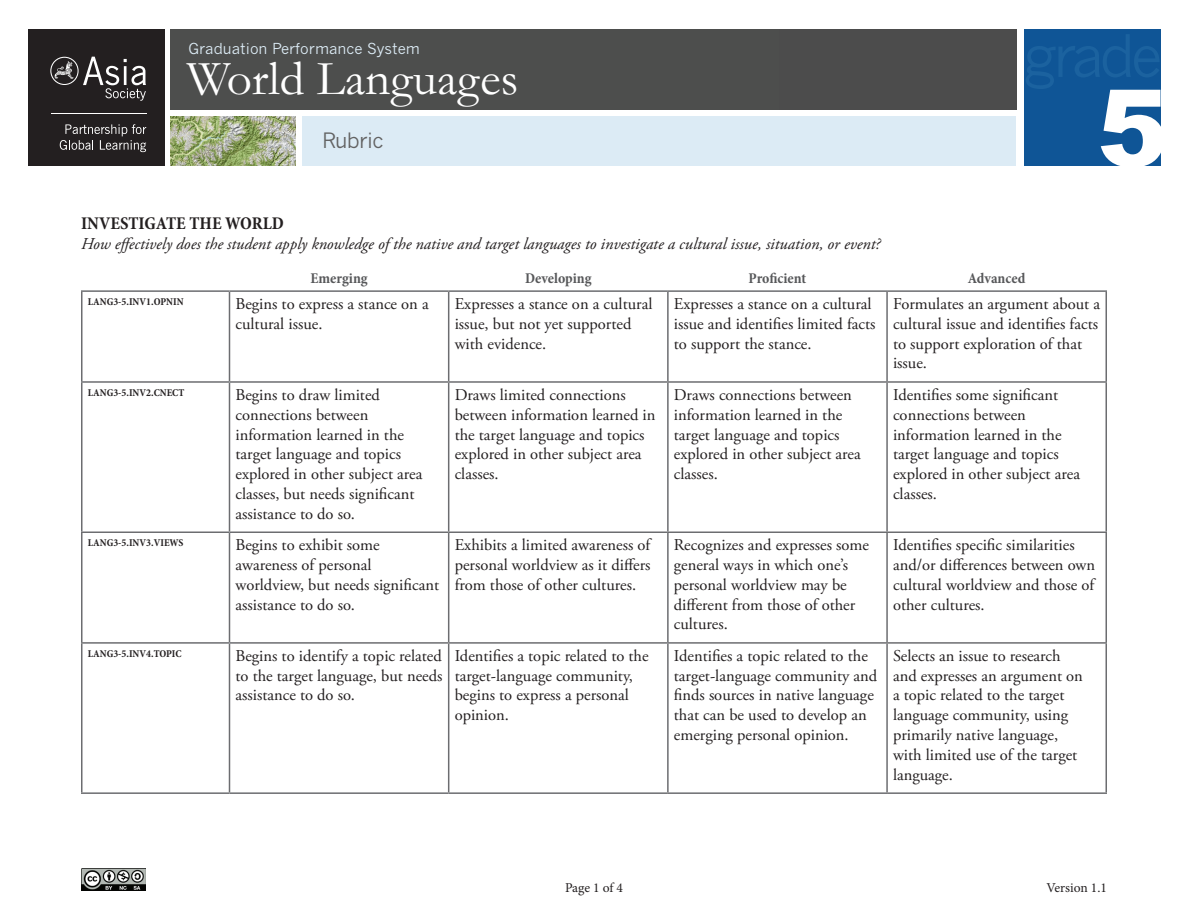
<style>
.page{position:relative;width:1188px;height:918px;background:#fff}
.page>*{position:absolute;margin:0;border:0;box-sizing:border-box;transform-origin:0 0}
.t1{font:900 106.5px "Arial";color:#fff}
.t2{font:49.5px "Garamond";color:#fff}
.t3{font:21px "News Gothic";letter-spacing:-.025em;color:#626262}
.t4{font:700 condensed 18px "Minion Pro";color:#231f20}
.t5{font:16.5px/19.8px "Adobe Garamond Pro";color:#231f20}
.t6{font:italic 16.5px "Adobe Garamond Pro";color:#231f20}
.t7{font:700 condensed 15px "Minion Pro";color:#57585a}
.t8{font:15px "News Gothic";color:#dcebf5}
.t9{font:13.5px "Minion Pro";letter-spacing:-.005em;color:#231f20}
.t10{font:700 condensed 10.5px "Minion Pro";color:#231f20}
</style>
<div class="page">
<hr style="left:81px;top:292px;width:1px;height:89px;background:#6c6d70">
<hr style="left:1106px;top:292px;width:1px;height:89px;background:#6c6d70">
<hr style="left:81px;top:383px;width:1px;height:149px;background:#6c6d70">
<hr style="left:1106px;top:383px;width:1px;height:149px;background:#6c6d70">
<hr style="left:81px;top:533px;width:1px;height:109px;background:#6c6d70">
<hr style="left:1106px;top:533px;width:1px;height:109px;background:#6c6d70">
<hr style="left:229px;top:292px;width:1px;height:89px;background:#6c6d70">
<hr style="left:229px;top:383px;width:1px;height:149px;background:#6c6d70">
<hr style="left:229px;top:533px;width:1px;height:109px;background:#6c6d70">
<hr style="left:448px;top:292px;width:1px;height:89px;background:#6c6d70">
<hr style="left:448px;top:383px;width:1px;height:149px;background:#6c6d70">
<hr style="left:448px;top:533px;width:1px;height:109px;background:#6c6d70">
<hr style="left:667px;top:292px;width:2px;height:89px;background:#6c6d70">
<hr style="left:886px;top:292px;width:2px;height:89px;background:#6c6d70">
<hr style="left:667px;top:383px;width:2px;height:149px;background:#6c6d70">
<hr style="left:886px;top:383px;width:2px;height:149px;background:#6c6d70">
<hr style="left:667px;top:533px;width:2px;height:109px;background:#6c6d70">
<hr style="left:886px;top:533px;width:2px;height:109px;background:#6c6d70">
<hr style="left:230px;top:290px;width:219px;height:2px;background:#6c6d70">
<hr style="left:449px;top:290px;width:219px;height:2px;background:#6c6d70">
<hr style="left:668px;top:290px;width:219px;height:2px;background:#6c6d70">
<hr style="left:887px;top:290px;width:220px;height:2px;background:#6c6d70">
<hr style="left:81px;top:290px;width:149px;height:2px;background:#6c6d70">
<hr style="left:81px;top:381px;width:149px;height:2px;background:#6c6d70">
<hr style="left:230px;top:381px;width:219px;height:2px;background:#6c6d70">
<hr style="left:449px;top:381px;width:219px;height:2px;background:#6c6d70">
<hr style="left:668px;top:381px;width:219px;height:2px;background:#6c6d70">
<hr style="left:887px;top:381px;width:220px;height:2px;background:#6c6d70">
<hr style="left:81px;top:532px;width:149px;height:1px;background:#6c6d70">
<hr style="left:230px;top:532px;width:219px;height:1px;background:#6c6d70">
<hr style="left:449px;top:532px;width:219px;height:1px;background:#6c6d70">
<hr style="left:668px;top:532px;width:219px;height:1px;background:#6c6d70">
<hr style="left:887px;top:532px;width:220px;height:1px;background:#6c6d70">
<hr style="left:81px;top:642px;width:149px;height:2px;background:#6c6d70">
<hr style="left:81px;top:644px;width:1px;height:148px;background:#6c6d70">
<hr style="left:230px;top:642px;width:219px;height:2px;background:#6c6d70">
<hr style="left:229px;top:644px;width:1px;height:148px;background:#6c6d70">
<hr style="left:449px;top:642px;width:219px;height:2px;background:#6c6d70">
<hr style="left:448px;top:644px;width:1px;height:148px;background:#6c6d70">
<hr style="left:668px;top:642px;width:219px;height:2px;background:#6c6d70">
<hr style="left:667px;top:644px;width:2px;height:148px;background:#6c6d70">
<hr style="left:887px;top:642px;width:220px;height:2px;background:#6c6d70">
<hr style="left:886px;top:644px;width:2px;height:148px;background:#6c6d70">
<hr style="left:1106px;top:644px;width:1px;height:148px;background:#6c6d70">
<hr style="left:81px;top:792px;width:149px;height:2px;background:#6c6d70">
<hr style="left:230px;top:792px;width:219px;height:2px;background:#6c6d70">
<hr style="left:449px;top:792px;width:219px;height:2px;background:#6c6d70">
<hr style="left:668px;top:792px;width:219px;height:2px;background:#6c6d70">
<hr style="left:887px;top:792px;width:220px;height:2px;background:#6c6d70">
<img style="left:81px;top:868px;width:65px;height:23px">
<div style="left:170px;top:29px;width:846px;height:81px;background:#4c4c4c"></div>
<div style="left:28px;top:29px;width:136px;height:136px;background:#231f20"></div>
<svg style="left:60px;top:124px;width:86px;height:28px"></svg>
<hr style="left:51px;top:114px;width:95px;height:1px;background:#fff">
<svg style="left:50px;top:57px;width:96px;height:44px"></svg>
<div style="left:302px;top:116px;width:714px;height:50px;background:#dcebf5"></div>
<img style="left:170px;top:116px;width:125px;height:50px">
<div style="left:1025px;top:30px;width:136px;height:136px;background:#0f5596"></div>
<p class="t8" style="left:188px;top:40px;width:233px">Graduation Performance System</p>
<h2 class="t2" style="left:187px;top:49px;width:333px">World Languages</h2>
<p class="t3" style="left:322px;top:128px;width:63px">Rubric</p>
<p class="t4" style="left:81px;top:211px;width:204px">INVESTIGATE THE WORLD</p>
<p class="t6" style="left:81px;top:234px;width:801px">How effectively does the student apply knowledge of the native and target languages to investigate a cultural issue, situation, or event?</p>
<p class="t7" style="left:310px;top:268px;width:59px">Emerging</p>
<p class="t7" style="left:525px;top:268px;width:68px">Developing</p>
<p class="t7" style="left:749px;top:268px;width:59px">Proficient</p>
<p class="t7" style="left:968px;top:268px;width:59px">Advanced</p>
<h1 class="t1" style="left:1097px;top:51px;width:73px">5</h1>
<p class="t10" style="left:88px;top:294px;width:97px">LANG3-5.INV1.OPNIN</p>
<p class="t5" style="left:236px;top:295px;width:195px">Begins to express a stance on a cultural issue.</p>
<p class="t5" style="left:455px;top:295px;width:199px">Expresses a stance on a cultural issue, but not yet supported with evidence.</p>
<p class="t5" style="left:674px;top:295px;width:203px">Expresses a stance on a cultural issue and identifies limited facts to support the stance.</p>
<p class="t5" style="left:893px;top:295px;width:209px">Formulates an argument about a cultural issue and identifies facts to support exploration of that issue.</p>
<p class="t10" style="left:88px;top:385px;width:98px">LANG3-5.INV2.CNECT</p>
<p class="t5" style="left:236px;top:385px;width:188px">Begins to draw limited connections between information learned in the target language and topics explored in other subject area classes, but needs significant assistance to do so.</p>
<p class="t5" style="left:455px;top:385px;width:202px">Draws limited connections between information learned in the target language and topics explored in other subject area classes.</p>
<p class="t5" style="left:674px;top:385px;width:188px">Draws connections between information learned in the target language and topics explored in other subject area classes.</p>
<p class="t5" style="left:893px;top:385px;width:188px">Identifies some significant connections between information learned in the target language and topics explored in other subject area classes.</p>
<p class="t10" style="left:88px;top:535px;width:97px">LANG3-5.INV3.VIEWS</p>
<p class="t5" style="left:236px;top:536px;width:205px">Begins to exhibit some awareness of personal worldview, but needs significant assistance to do so.</p>
<p class="t5" style="left:455px;top:536px;width:197px;text-align:justify">Exhibits a limited awareness of personal worldview as it differs from those of other cultures.</p>
<p class="t5" style="left:674px;top:536px;width:197px">Recognizes and expresses some general ways in which one’s personal worldview may be different from those of other cultures.</p>
<p class="t5" style="left:893px;top:536px;width:204px">Identifies specific similarities and/or differences between own cultural worldview and those of other cultures.</p>
<p class="t10" style="left:88px;top:646px;width:95px">LANG3-5.INV4.TOPIC</p>
<p class="t5" style="left:236px;top:646px;width:209px;text-align:justify">Begins to identify a topic related to the target language, but needs assistance to do so.</p>
<p class="t5" style="left:455px;top:646px;width:196px">Identifies a topic related to the target-language community, begins to express a personal opinion.</p>
<p class="t5" style="left:674px;top:646px;width:205px">Identifies a topic related to the target-language community and finds sources in native language that can be used to develop an emerging personal opinion.</p>
<p class="t5" style="left:893px;top:646px;width:191px">Selects an issue to research and expresses an argument on a topic related to the target language community, using primarily native language, with limited use of the target language.</p>
<p class="t9" style="left:565px;top:878px;width:59px">Page 1 of 4</p>
<p class="t9" style="left:1046px;top:878px;width:62px">Version 1.1</p>
</div>
